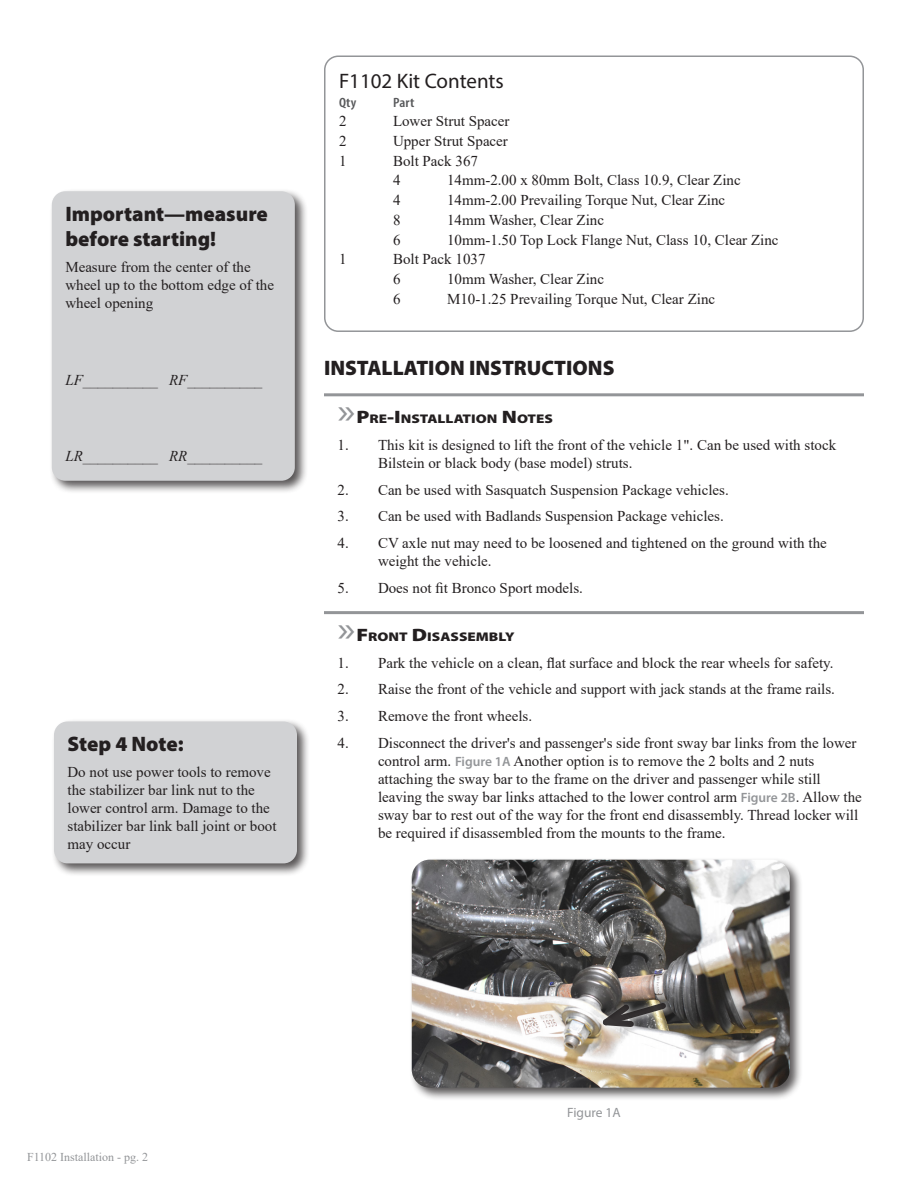
<style>
.page{position:relative;width:918px;height:1188px;background:#fff}
.page>*{position:absolute;margin:0;border:0;box-sizing:border-box;transform-origin:0 0}
.Headline{font:900 21px/25.2px "Myriad Pro";color:#231f20}
.Headline-2{font:21px "Myriad Pro";color:#231f20}
.Body_text{font:15px/18px "Times New Roman";color:#231f20}
.parts{font:15px "Times New Roman";color:#231f20}
.Note{font:italic 15px "Times New Roman";color:#231f20}
.t1{font:13.5px "Myriad Pro";color:#939598}
.Parts_Column_Headers{font:600 condensed 13.5px "Myriad Pro";letter-spacing:.02em;color:#57585a;scale:1.11 1}
.t2{font:900 12.6px "Myriad Pro";color:#231f20;scale:1.2 1}
.t3{font:12px "Times New Roman";color:#939598}
.s1{font-weight:400;font-size:36px;color:#939598}
.s2{font-size:18px}
.s3{font-family:"Myriad Pro";font-weight:600;font-size:13.5px;color:#939598}
</style>
<div class="page">
<hr style="left:324px;top:393px;width:540px;height:3px;background:#939598">
<hr style="left:324px;top:611px;width:540px;height:3px;background:#939598">
<div style="left:409px;top:857px;width:395px;height:244px;background:#231f20;opacity:.75"></div>
<img style="left:412px;top:860px;width:378px;height:228px">
<div style="left:598px;top:998px;width:74px;height:35px;background:#fff;opacity:.9"></div>
<svg style="left:590px;top:998px;width:80px;height:32px;background:#76726c"></svg>
<div style="left:51px;top:719px;width:260px;height:158px;background:#231f20;opacity:.75"></div>
<div style="left:54px;top:722px;width:243px;height:141px;background:#d1d2d4;border-radius:14px"></div>
<div style="left:324px;top:56px;width:540px;height:276px;border:2px solid #939598;border-radius:14px"></div>
<div style="left:49px;top:188px;width:260px;height:307px;background:#231f20;opacity:.75"></div>
<div style="left:52px;top:191px;width:243px;height:290px;background:#d1d2d4;border-radius:14px"></div>
<p class="Headline" style="left:65px;top:200px;width:204px">Important—measure before starting!</p>
<p class="Body_text" style="left:65px;top:258px;width:210px">Measure from the center of the wheel up to the bottom edge of the wheel opening</p>
<p class="Note" style="left:65px;top:369px;width:199px">LF__________ RF__________</p>
<p class="Note" style="left:65px;top:446px;width:199px">LR__________ RR__________</p>
<p class="Headline" style="left:68px;top:730px;width:118px">Step 4 Note:</p>
<p class="Body_text" style="left:68px;top:763px;width:211px">Do not use power tools to remove the stabilizer bar link nut to the lower control arm. Damage to the stabilizer bar link ball joint or boot may occur</p>
<p class="Headline-2" style="left:339px;top:68px;width:166px">F1102 Kit Contents</p>
<p class="Parts_Column_Headers" style="left:339px;top:94px;width:17px">Qty</p>
<p class="Parts_Column_Headers" style="left:393px;top:94px;width:21px">Part</p>
<p class="parts" style="left:339px;top:111px;width:9px">2</p>
<p class="parts" style="left:393px;top:111px;width:118px">Lower Strut Spacer</p>
<p class="parts" style="left:339px;top:130px;width:9px">2</p>
<p class="parts" style="left:393px;top:130px;width:116px">Upper Strut Spacer</p>
<p class="parts" style="left:339px;top:150px;width:9px">1</p>
<p class="parts" style="left:393px;top:150px;width:87px">Bolt Pack 367</p>
<p class="parts" style="left:393px;top:170px;width:9px">4</p>
<p class="parts" style="left:447px;top:170px;width:295px">14mm-2.00 x 80mm Bolt, Class 10.9, Clear Zinc</p>
<p class="parts" style="left:393px;top:190px;width:9px">4</p>
<p class="parts" style="left:447px;top:190px;width:280px">14mm-2.00 Prevailing Torque Nut, Clear Zinc</p>
<p class="parts" style="left:393px;top:209px;width:9px">8</p>
<p class="parts" style="left:447px;top:209px;width:159px">14mm Washer, Clear Zinc</p>
<p class="parts" style="left:393px;top:229px;width:9px">6</p>
<p class="parts" style="left:447px;top:229px;width:333px">10mm-1.50 Top Lock Flange Nut, Class 10, Clear Zinc</p>
<p class="parts" style="left:339px;top:249px;width:9px">1</p>
<p class="parts" style="left:393px;top:249px;width:94px">Bolt Pack 1037</p>
<p class="parts" style="left:393px;top:269px;width:9px">6</p>
<p class="parts" style="left:447px;top:269px;width:159px">10mm Washer, Clear Zinc</p>
<p class="parts" style="left:393px;top:288px;width:9px">6</p>
<p class="parts" style="left:447px;top:288px;width:270px">M10-1.25 Prevailing Torque Nut, Clear Zinc</p>
<p class="Headline" style="left:324px;top:354px;width:292px">INSTALLATION INSTRUCTIONS</p>
<p class="t2" style="left:338px;top:411px;width:181px"><span class="s1">»</span><span class="s2">P</span>RE<span class="s2">-I</span>NSTALLATION <span class="s2">N</span> OTES</p>
<p class="Body_text" style="left:378px;top:435px;width:460px;text-indent:-40px">1. This kit is designed to lift the front of the vehicle 1". Can be used with stock<br>Bilstein or black body (base model) struts.</p>
<p class="Body_text" style="left:338px;top:480px;width:393px">2. Can be used with Sasquatch Suspension Package vehicles.</p>
<p class="Body_text" style="left:338px;top:507px;width:388px">3. Can be used with Badlands Suspension Package vehicles.</p>
<p class="Body_text" style="left:378px;top:533px;width:450px;text-indent:-40px">4. CV axle nut may need to be loosened and tightened on the ground with the weight the vehicle.</p>
<p class="Body_text" style="left:338px;top:578px;width:247px">5. Does not fit Bronco Sport models.</p>
<p class="t2" style="left:338px;top:628px;width:149px"><span class="s1">»</span><span class="s2">F</span>RONT <span class="s2">D</span>ISASSEMBLY</p>
<p class="Body_text" style="left:338px;top:653px;width:497px">1. Park the vehicle on a clean, flat surface and block the rear wheels for safety.</p>
<p class="Body_text" style="left:338px;top:680px;width:499px">2. Raise the front of the vehicle and support with jack stands at the frame rails.</p>
<p class="Body_text" style="left:338px;top:707px;width:196px">3. Remove the front wheels.</p>
<p class="Body_text" style="left:378px;top:733px;width:485px;text-indent:-40px">4. Disconnect the driver's and passenger's side front sway bar links from the lower control arm. <span class="s3">Figure 1A</span> Another option is to remove the 2 bolts and 2 nuts attaching the sway bar to the frame on the driver and passenger while still leaving the sway bar links attached to the lower control arm <span class="s3">Figure 2B</span>. Allow the sway bar to rest out of the way for the front end disassembly. Thread locker will be required if disassembled from the mounts to the frame.</p>
<p class="t3" style="left:27px;top:1149px;width:123px">F1102 Installation - pg. 2</p>
<p class="t1" style="left:567px;top:1104px;width:55px">Figure 1A</p>
</div>
